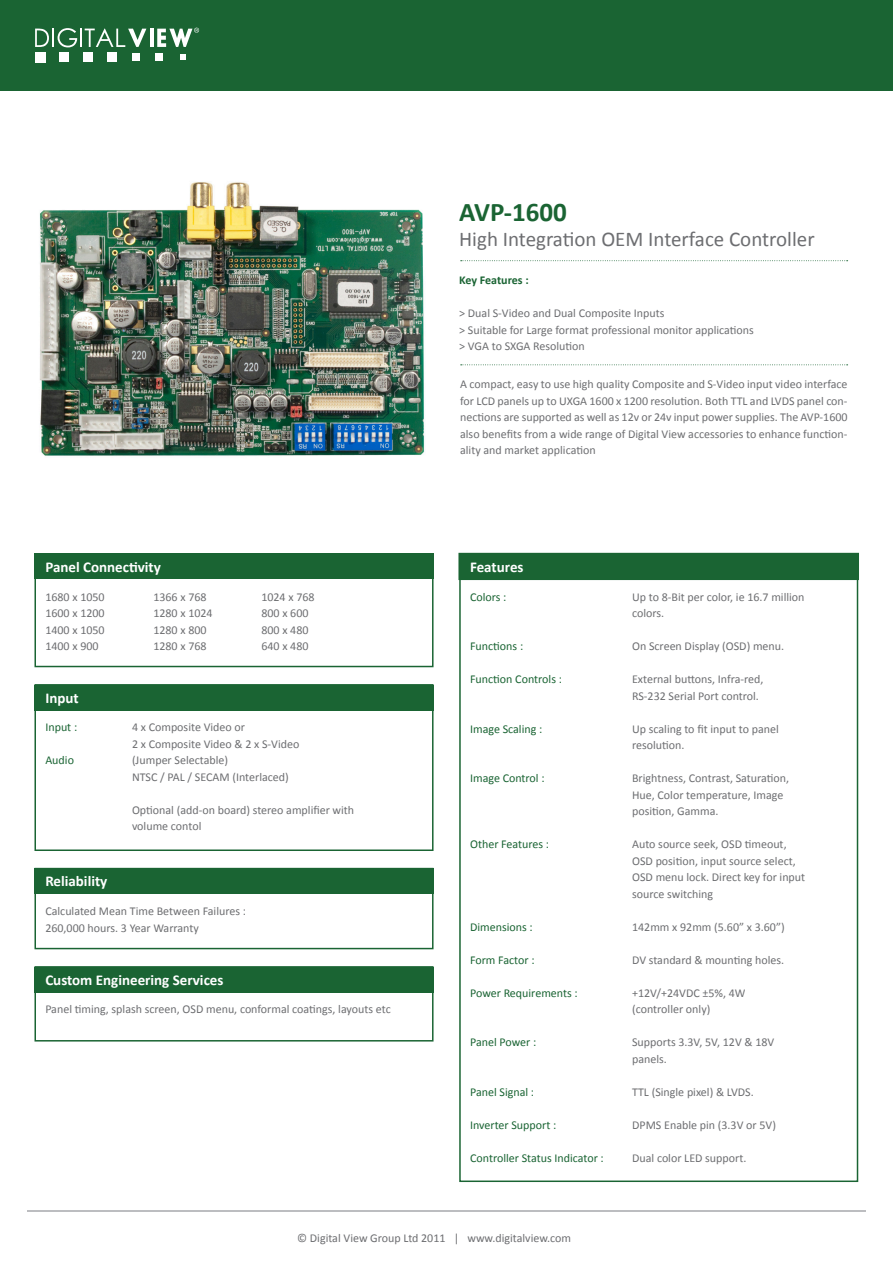
<style>
.page{position:relative;width:893px;height:1263px;background:#fff}
.page>*{position:absolute;margin:0;border:0;box-sizing:border-box;transform-origin:0 0}
.t1{font:700 27px "Calibri";color:#1a6433}
.t2{font:21px "Calibri";color:#6d6e71}
.t3{font:700 15px "Calibri";color:#fff}
.t4{font:12px/16.5px "Calibri";color:#6d6e71}
.t5{font:12px "Calibri";color:#1a6433}
.t6{font:700 12px "Calibri";letter-spacing:-.01em;color:#1a6433}
</style>
<div class="page">
<hr style="left:27px;top:1210px;width:839px;height:1px;background:#bcbdc0">
<div style="left:0;top:0;width:893px;height:90px;background:#1a6433"></div>
<svg style="left:35px;top:28px;width:111px;height:19px"></svg>
<hr style="left:150px;top:29px;width:4px;height:18px;background:#fff">
<div style="left:35px;top:52px;width:11px;height:10px;background:#fff"></div>
<div style="left:59px;top:52px;width:10px;height:10px;background:#fff"></div>
<div style="left:83px;top:52px;width:10px;height:10px;background:#fff"></div>
<div style="left:107px;top:53px;width:9px;height:9px;background:#fff"></div>
<div style="left:132px;top:53px;width:8px;height:8px;background:#fff"></div>
<div style="left:156px;top:54px;width:7px;height:7px;background:#fff"></div>
<svg style="left:180px;top:55px;width:6px;height:5px"></svg>
<svg style="left:157px;top:28px;width:42px;height:19px"></svg>
<div style="left:459px;top:554px;width:399px;height:25px;background:#1a6433"></div>
<div style="left:458px;top:553px;width:401px;height:27px;border:2px solid #1a6433"></div>
<div style="left:459px;top:553px;width:399px;height:629px;border:2px solid #1a6433"></div>
<div style="left:35px;top:554px;width:399px;height:25px;background:#1a6433"></div>
<div style="left:35px;top:554px;width:399px;height:113px;border:2px solid #1a6433"></div>
<div style="left:35px;top:685px;width:399px;height:25px;background:#1a6433"></div>
<div style="left:35px;top:684px;width:399px;height:167px;border:2px solid #1a6433"></div>
<div style="left:35px;top:967px;width:399px;height:26px;background:#1a6433"></div>
<div style="left:35px;top:966px;width:399px;height:75px;border:2px solid #1a6433"></div>
<div style="left:35px;top:868px;width:399px;height:26px;background:#1a6433"></div>
<div style="left:35px;top:868px;width:399px;height:81px;border:2px solid #1a6433"></div>
<svg style="left:461px;top:364px;width:387px;height:1px"></svg>
<svg style="left:461px;top:260px;width:387px;height:1px"></svg>
<img style="left:39px;top:182px;width:386px;height:274px">
<h1 class="t1" style="left:459px;top:195px;width:109px">AVP-1600</h1>
<h2 class="t2" style="left:459px;top:226px;width:357px">High Integration OEM Interface Controller</h2>
<p class="t6" style="left:459px;top:273px;width:71px">Key Features :</p>
<p class="t4" style="left:459px;top:304px;width:296px">&gt; Dual S-Video and Dual Composite Inputs<br>&gt; Suitable for Large format professional monitor applications &gt; VGA to SXGA Resolution</p>
<p class="t3" style="left:45px;top:558px;width:117px">Panel Connectivity</p>
<p class="t4" style="left:45px;top:588px;width:61px">1680 x 1050</p>
<p class="t4" style="left:153px;top:588px;width:55px">1366 x 768</p>
<p class="t4" style="left:261px;top:588px;width:55px">1024 x 768</p>
<p class="t4" style="left:45px;top:604px;width:61px">1600 x 1200</p>
<p class="t4" style="left:153px;top:604px;width:61px">1280 x 1024</p>
<p class="t4" style="left:261px;top:604px;width:49px">800 x 600</p>
<p class="t4" style="left:45px;top:621px;width:61px">1400 x 1050</p>
<p class="t4" style="left:153px;top:621px;width:55px">1280 x 800</p>
<p class="t4" style="left:261px;top:621px;width:49px">800 x 480</p>
<p class="t4" style="left:45px;top:637px;width:55px">1400 x 900</p>
<p class="t4" style="left:153px;top:637px;width:55px">1280 x 768</p>
<p class="t4" style="left:261px;top:637px;width:49px">640 x 480</p>
<p class="t3" style="left:45px;top:688px;width:35px">Input</p>
<p class="t5" style="left:45px;top:720px;width:33px">Input :</p>
<p class="t5" style="left:45px;top:753px;width:30px">Audio</p>
<p class="t4" style="left:132px;top:718px;width:169px">4 x Composite Video or<br>2 x Composite Video &amp; 2 x S-Video (Jumper Selectable)<br>NTSC / PAL / SECAM (Interlaced)</p>
<p class="t4" style="left:132px;top:801px;width:224px">Optional (add-on board) stereo amplifier with volume contol</p>
<p class="t3" style="left:45px;top:872px;width:63px">Reliability</p>
<p class="t4" style="left:45px;top:902px;width:202px">Calculated Mean Time Between Failures :<br>260,000 hours. 3 Year Warranty</p>
<p class="t3" style="left:45px;top:970px;width:180px">Custom Engineering Services</p>
<p class="t4" style="left:45px;top:1000px;width:347px">Panel timing, splash screen, OSD menu, conformal coatings, layouts etc</p>
<p class="t4" style="left:460px;top:376px;width:389px;text-align:justify">A compact, easy to use high quality Composite and S-Video input video interface for LCD panels up to UXGA 1600 x 1200 resolution. Both TTL and LVDS panel con&shy;nections are supported as well as 12v or 24v input power supplies. The AVP-1600 also benefits from a wide range of Digital View accessories to enhance function&shy;ality and market application</p>
<p class="t3" style="left:470px;top:558px;width:55px">Features</p>
<p class="t5" style="left:470px;top:589px;width:38px">Colors :</p>
<p class="t4" style="left:632px;top:588px;width:174px">Up to 8-Bit per color, ie 16.7 million colors.</p>
<p class="t5" style="left:470px;top:639px;width:55px">Functions :</p>
<p class="t4" style="left:632px;top:637px;width:154px">On Screen Display (OSD) menu.</p>
<p class="t5" style="left:470px;top:672px;width:93px">Function Controls :</p>
<p class="t4" style="left:632px;top:670px;width:133px">External buttons, Infra-red,<br>RS-232 Serial Port control.</p>
<p class="t5" style="left:470px;top:721px;width:74px">Image Scaling :</p>
<p class="t4" style="left:632px;top:720px;width:148px">Up scaling to fit input to panel resolution.</p>
<p class="t5" style="left:470px;top:771px;width:76px">Image Control :</p>
<p class="t4" style="left:632px;top:769px;width:158px">Brightness, Contrast, Saturation,<br>Hue, Color temperature, Image position, Gamma.</p>
<p class="t5" style="left:470px;top:837px;width:81px">Other Features :</p>
<p class="t4" style="left:632px;top:835px;width:175px">Auto source seek, OSD timeout,<br>OSD position, input source select,<br>OSD menu lock. Direct key for input source switching</p>
<p class="t5" style="left:470px;top:919px;width:64px">Dimensions :</p>
<p class="t4" style="left:632px;top:918px;width:154px">142mm x 92mm (5.60” x 3.60”)</p>
<p class="t5" style="left:470px;top:952px;width:66px">Form Factor :</p>
<p class="t4" style="left:632px;top:951px;width:154px">DV standard &amp; mounting holes.</p>
<p class="t5" style="left:470px;top:985px;width:109px">Power Requirements :</p>
<p class="t4" style="left:632px;top:984px;width:115px">+12V/+24VDC ±5%, 4W (controller only)</p>
<p class="t5" style="left:470px;top:1035px;width:68px">Panel Power :</p>
<p class="t4" style="left:632px;top:1033px;width:144px">Supports 3.3V, 5V, 12V &amp; 18V panels.</p>
<p class="t5" style="left:470px;top:1084px;width:66px">Panel Signal :</p>
<p class="t4" style="left:632px;top:1083px;width:123px">TTL (Single pixel) &amp; LVDS.</p>
<p class="t5" style="left:470px;top:1117px;width:88px">Inverter Support :</p>
<p class="t4" style="left:632px;top:1116px;width:145px">DPMS Enable pin (3.3V or 5V)</p>
<p class="t5" style="left:470px;top:1150px;width:135px">Controller Status Indicator :</p>
<p class="t4" style="left:632px;top:1149px;width:116px">Dual color LED support.</p>
<p class="t4" style="left:297px;top:1229px;width:275px">© Digital View Group Ltd 2011 | www.digitalview.com</p>
</div>
